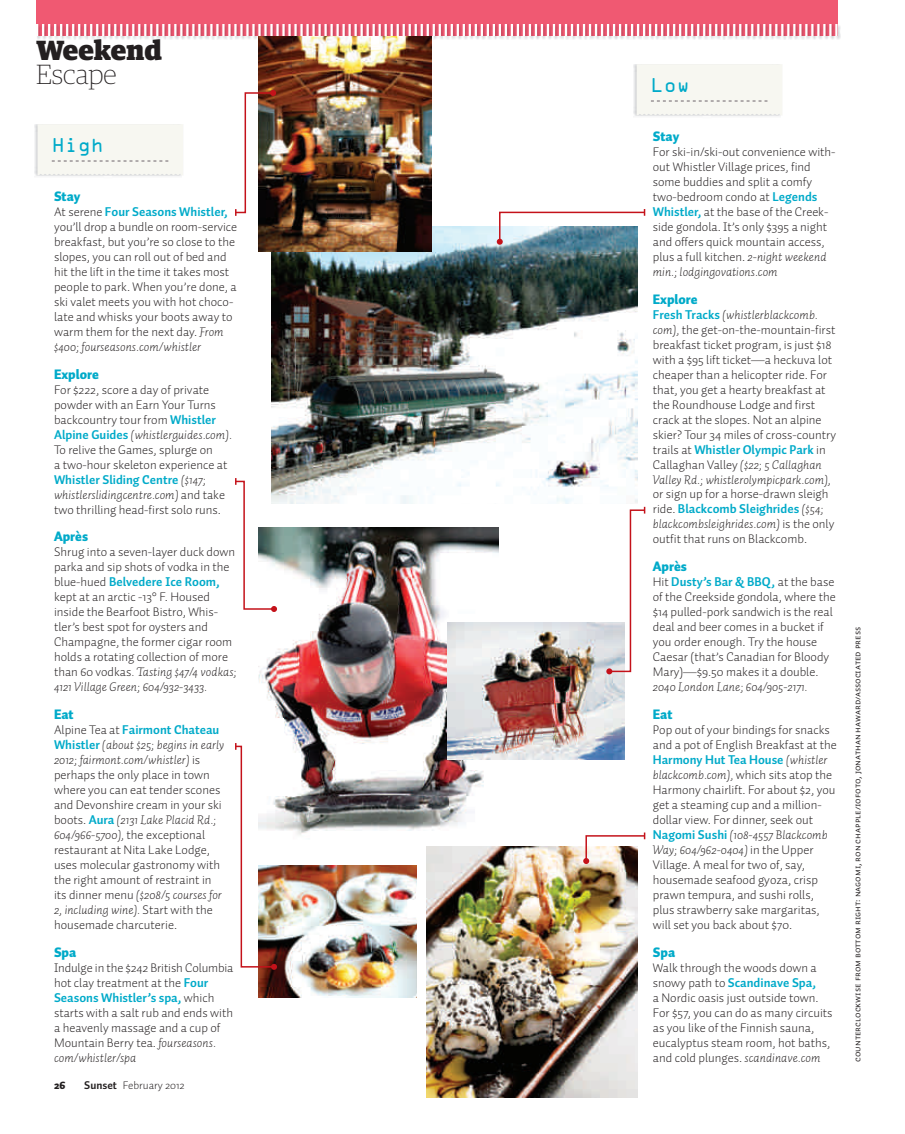
<style>
.page{position:relative;width:905px;height:1134px;background:#fff}
.page>*{position:absolute;margin:0;border:0;box-sizing:border-box;transform-origin:0 0}
.t1{font:900 27.75px "Guardian Egyp";color:#231f20}
.t2{font:100 27.75px "Guardian Egyp";color:#231f20}
.t3{font:18px "OCRA Std";color:#00aac9}
.t4{font:13.5px "Auto 1 Black LF";color:#00aac9}
.t5{font:300 12.75px/15px "Auto 1";color:#231f20}
.t6{font:italic 300 12.75px/15px "Auto 2";color:#231f20}
.t7{font:700 12.75px "Auto 1";color:#00aac9}
.t8{font:300 11.25px "Auto 1";color:#231f20}
.t9{font:900 11.25px "Auto 1";color:#231f20}
.t10{font:9px "Auto 1 Regular Sm Cp";color:#231f20}
.s1{font-weight:700;color:#00aac9}
.s2{font-family:"Auto 2";font-style:italic}
.s3{font-family:"Auto 1";font-weight:700;font-style:normal;color:#00aac9}
.s4{font-family:"Auto 1";font-style:normal}
.s5{font-weight:300;color:#231f20}
.s6{font-weight:700}
</style>
<div class="page">
<div style="left:36px;top:0;width:801px;height:36px;background:#f05972"></div>
<img style="left:37px;top:25px;width:804px;height:15px">
<svg style="left:36px;top:24px;width:801px;height:12px"></svg>
<img style="left:271px;top:227px;width:366px;height:277px">
<img style="left:258px;top:36px;width:173px;height:216px">
<img style="left:427px;top:846px;width:210px;height:252px">
<img style="left:258px;top:527px;width:240px;height:308px">
<img style="left:34px;top:124px;width:148px;height:52px">
<img style="left:633px;top:64px;width:148px;height:52px">
<img style="left:235px;top:90px;width:41px;height:126px">
<svg style="left:497px;top:209px;width:149px;height:36px"></svg>
<svg style="left:583px;top:833px;width:63px;height:31px"></svg>
<img style="left:447px;top:623px;width:177px;height:137px">
<svg style="left:606px;top:507px;width:40px;height:167px"></svg>
<img style="left:258px;top:866px;width:158px;height:132px">
<svg style="left:235px;top:743px;width:42px;height:227px"></svg>
<div style="left:636px;top:64px;width:146px;height:51px;background:#f7f7f1"></div>
<div style="left:38px;top:124px;width:145px;height:51px;background:#f7f7f1"></div>
<svg style="left:235px;top:478px;width:42px;height:134px"></svg>
<h1 class="t1" style="left:36px;top:28px;width:128px">Weekend</h1>
<h1 class="t2" style="left:36px;top:56px;width:82px">Escape</h1>
<h2 class="t3" style="left:52px;top:137px;width:53px">High</h2>
<p class="t4" style="left:54px;top:187px;width:28px">Stay</p>
<p class="t5" style="left:54px;top:204px;width:185px">At serene <span class="s1">Four Seasons Whistler, </span>you’ll drop a bundle on room-service breakfast, but you’re so close to the slopes, you can roll out of bed and hit the lift in the time it takes most people to park. When you’re done, a ski valet meets you with hot choco&shy;late and whisks your boots away to warm them for the next day. <span class="s2">From</span></p>
<p class="t6" style="left:54px;top:339px;width:148px">$400; fourseasons.com/whistler</p>
<p class="t4" style="left:54px;top:365px;width:46px">Explore</p>
<p class="t5" style="left:54px;top:382px;width:163px">For $222, score a day of private powder with an Earn Your Turns backcountry tour from <span class="s1">Whistler</span></p>
<p class="t6" style="left:54px;top:427px;width:179px"><span class="s3">Alpine Guides</span> (whistlerguides.com).</p>
<p class="t5" style="left:54px;top:442px;width:175px">To relive the Games, splurge on<br>a two-hour skeleton experience at<br><span class="s1">Whistler Sliding Centre</span> <span class="s2">($147;</span></p>
<p class="t6" style="left:54px;top:487px;width:172px">whistlerslidingcentre.com) <span class="s4">and take</span></p>
<p class="t5" style="left:54px;top:502px;width:168px">two thrilling head-first solo runs.</p>
<p class="t4" style="left:54px;top:528px;width:36px">Après</p>
<p class="t5" style="left:54px;top:544px;width:183px">Shrug into a seven-layer duck down parka and sip shots of vodka in the blue-hued <span class="s1">Belvedere Ice Room, </span>kept at an arctic -13° F. Housed inside the Bearfoot Bistro , Whis&shy;tler’s best spot for oysters and<br>Champagne, the former cigar room holds a rotating collection of more</p>
<p class="t6" style="left:54px;top:664px;width:184px"><span class="s4">than 60 vodkas</span>. Tasting $47/4 vodkas;<br>4121 Village Green; 604/932-3433.</p>
<p class="t4" style="left:54px;top:706px;width:21px">Eat</p>
<p class="t7" style="left:54px;top:722px;width:167px"><span class="s5">Alpine Tea at</span> Fairmont Chateau</p>
<p class="t6" style="left:54px;top:737px;width:172px"><span class="s3">Whistler</span> (about $25; begins in early<br>2012; fairmont.com/whistler ) <span class="s4">is</span></p>
<p class="t5" style="left:54px;top:767px;width:169px">perhaps the only place in town where you can eat tender scones and Devonshire cream in your ski</p>
<p class="t6" style="left:54px;top:812px;width:164px"><span class="s4">boots.</span> <span class="s3">Aura</span> (2131 Lake Placid Rd.;<br>604/966-5700), <span class="s4">the exceptional</span></p>
<p class="t5" style="left:54px;top:842px;width:168px">restaurant at Nita Lake Lodge, uses molecular gastronomy with the right amount of restraint in</p>
<p class="t6" style="left:54px;top:887px;width:169px"><span class="s4">its dinner menu</span> ($208/5 courses for<br>2, including wine). <span class="s4">Start with the</span></p>
<p class="t5" style="left:54px;top:917px;width:125px">housemade charcuterie.</p>
<p class="t4" style="left:54px;top:943px;width:24px">Spa</p>
<p class="t5" style="left:54px;top:960px;width:181px">Indulge in the $242 British Columbia hot clay treatment at the <span class="s1">Four<br>Seasons Whistler’s spa,</span> which starts with a salt rub and ends with a heavenly massage and a cup of<br>Mountain Berry tea. <span class="s2">fourseasons.</span></p>
<p class="t6" style="left:54px;top:1050px;width:84px">com/whistler/spa</p>
<p class="t9" style="left:54px;top:1078px;width:13px">26</p>
<p class="t8" style="left:84px;top:1078px;width:102px"><span class="s6">Sunset</span> February 2012</p>
<h2 class="t3" style="left:651px;top:77px;width:40px">Low</h2>
<p class="t4" style="left:652px;top:127px;width:28px">Stay</p>
<p class="t5" style="left:652px;top:144px;width:184px">For ski-in/ski-out convenience with&shy;out Whistler Village prices, find some buddies and split a comfy two-bedroom condo at <span class="s1">Legends Whistler,</span> at the base of the Creek&shy;side gondola. It’s only $395 a night and offers quick mountain access, plus a full kitchen. <span class="s2">2-night weekend</span></p>
<p class="t6" style="left:652px;top:264px;width:126px">min. ; lodgingovations.com</p>
<p class="t4" style="left:652px;top:290px;width:46px">Explore</p>
<p class="t6" style="left:652px;top:307px;width:166px"><span class="s3">Fresh Tracks</span> (whistlerblackcomb.</p>
<p class="t5" style="left:652px;top:322px;width:185px"><span class="s2">com),</span> the get-on-the-mountain-first breakfast ticket program, is just $18 with a $95 lift ticket—a heckuva lot cheaper than a helicopter ride. For that, you get a hearty breakfast at the Roundhouse Lodge and first crack at the slopes. Not an alpine skier? Tour 34 miles of cross-country trails at <span class="s1">Whistler Olympic Park</span> in Callaghan Valley <span class="s2">($22 ; 5 Callaghan</span></p>
<p class="t6" style="left:652px;top:472px;width:179px">Valley Rd.; whistlerolympicpark.com),</p>
<p class="t5" style="left:652px;top:487px;width:177px">or sign up for a horse-drawn sleigh ride. <span class="s1">Blackcomb Sleighrides</span> <span class="s2">($54;</span></p>
<p class="t6" style="left:652px;top:517px;width:183px">blackcombsleighrides.com) <span class="s4">is the only</span></p>
<p class="t5" style="left:652px;top:531px;width:156px">outfit that runs on Blackcomb.</p>
<p class="t4" style="left:652px;top:558px;width:36px">Après</p>
<p class="t5" style="left:652px;top:574px;width:184px">Hit <span class="s1">Dusty’s Bar &amp; BBQ,</span> at the base of the Creekside gondola, where the $14 pulled-pork sandwich is the real deal and beer comes in a bucket if you order enough. Try the house Caesar (that’s Canadian for Bloody Mary)—$9.50 makes it a double.</p>
<p class="t6" style="left:652px;top:679px;width:156px">2040 London Lane; 604/905-2171.</p>
<p class="t4" style="left:652px;top:706px;width:21px">Eat</p>
<p class="t5" style="left:652px;top:722px;width:185px">Pop out of your bindings for snacks and a pot of English Breakfast at the <span class="s1">Harmony Hut Tea House</span> <span class="s2">( whistler blackcomb.com),</span> which sits atop the Harmony chairlift. For about $2, you get a steaming cup and a million&shy;dollar view. For dinner, seek out</p>
<p class="t6" style="left:652px;top:827px;width:176px"><span class="s3">Nagomi Sushi</span> (108-4557 Blackcomb<br>Way; 604/962-0404) <span class="s4">in the Upper</span></p>
<p class="t5" style="left:652px;top:857px;width:168px">Village. A meal for two of, say, housemade seafood gyoza, crisp prawn tempura, and sushi rolls, plus strawberry sake margaritas, will set you back about $70.</p>
<p class="t4" style="left:652px;top:943px;width:24px">Spa</p>
<p class="t5" style="left:652px;top:960px;width:181px">Walk through the woods down a snowy path to <span class="s1">Scandinave Spa,<br></span>a Nordic oasis just outside town.<br>For $57, you can do as many circuits as you like of the Finnish sauna, eucalyptus steam room, hot baths, and cold plunges. <span class="s2">scandinave.com</span></p>
<p class="t10" style="left:853px;top:1062px;width:437px;rotate:-90deg">Counterclockwise from bottom right: Nagomi, Ron Chapple/Iofoto, Jonathan Haward/Associated Press</p>
</div>
